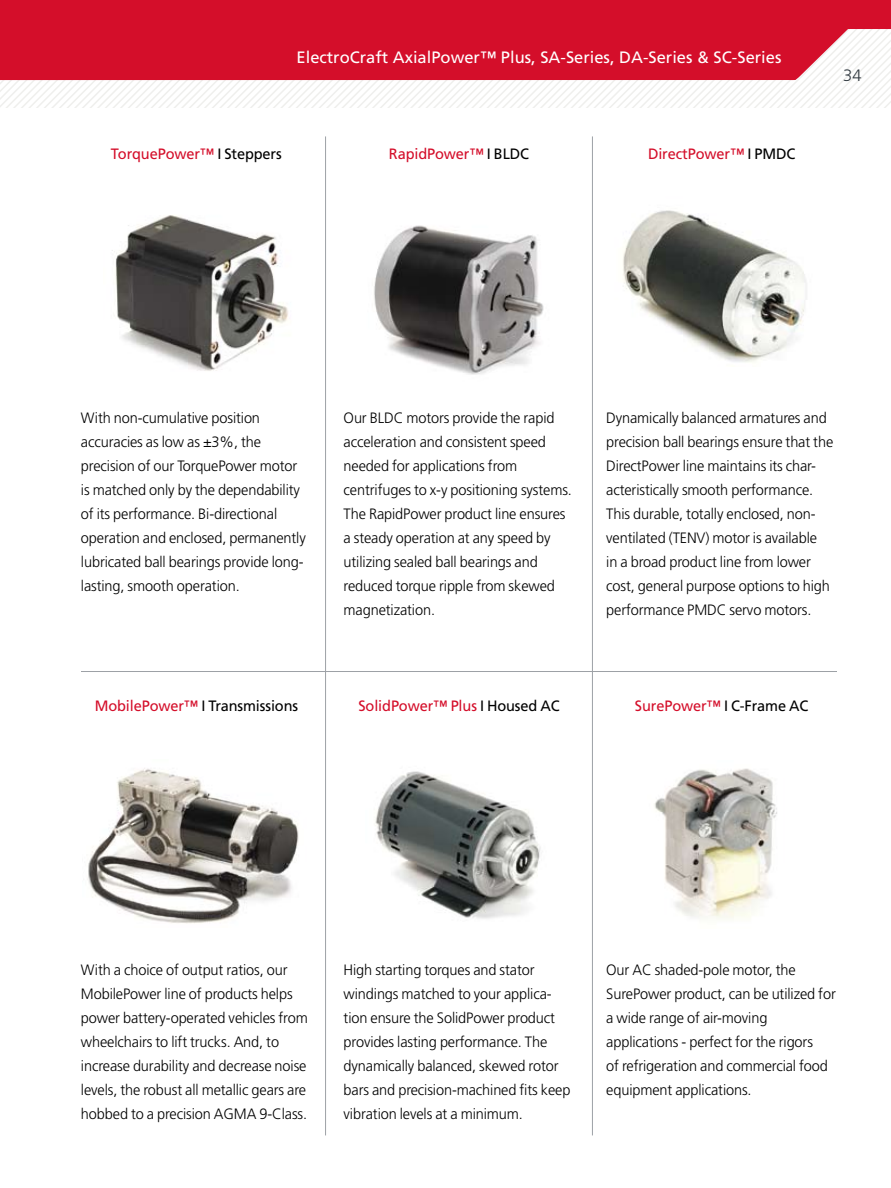
<style>
.page{position:relative;width:891px;height:1188px;background:#fff}
.page>*{position:absolute;margin:0;border:0;box-sizing:border-box;transform-origin:0 0}
.t1{font:16.5px "Frutiger LT Std";color:#fff}
.t2{font:300 16.5px "Frutiger LT Std";color:#313940}
.t3{font:300 15px/24px "Frutiger LT Std";letter-spacing:-.01em;color:#000}
.t4{font:15px "Frutiger LT Std";letter-spacing:-.01em;color:#d40e2a}
.t5{font:15px "Frutiger LT Std";letter-spacing:-.01em;color:#000}
.s1{color:#000}
.s2{color:#d40e2a}
</style>
<div class="page">
<svg style="left:334px;top:80px;width:556px;height:28px"></svg>
<svg style="left:0;top:80px;width:334px;height:28px"></svg>
<div style="left:0;top:0;width:890px;height:80px;background:#d40e2a"></div>
<svg style="left:890px;top:0;width:1px;height:103px"></svg>
<img style="left:374px;top:225px;width:170px;height:150px">
<img style="left:623px;top:210px;width:184px;height:152px">
<img style="left:654px;top:768px;width:123px;height:151px">
<img style="left:375px;top:771px;width:166px;height:148px">
<hr style="left:81px;top:671px;width:756px;height:1px;background:#9da1a6">
<hr style="left:325px;top:136px;width:1px;height:999px;background:#9da1a6">
<hr style="left:592px;top:136px;width:1px;height:999px;background:#9da1a6">
<img style="left:112px;top:215px;width:176px;height:156px">
<img style="left:87px;top:768px;width:212px;height:156px">
<p class="t1" style="left:297px;top:47px;width:486px">ElectroCraft AxialPower™ Plus, SA-Series, DA-Series &amp; SC-Series</p>
<p class="t4" style="left:111px;top:145px;width:172px">TorquePower™ <span class="s1">I Steppers</span></p>
<p class="t4" style="left:389px;top:145px;width:142px">RapidPower™ <span class="s1">I BLDC</span></p>
<p class="t4" style="left:648px;top:145px;width:149px">DirectPower™ <span class="s1">I PMDC</span></p>
<p class="t2" style="left:843px;top:66px;width:20px">34</p>
<p class="t3" style="left:81px;top:406px;width:226px">With non-cumulative position accuracies as low as ±3%, the precision of our TorquePower motor is matched only by the dependability of its performance. Bi-directional operation and enclosed, permanently lubricated ball bearings provide long&shy;lasting, smooth operation.</p>
<p class="t5" style="left:95px;top:697px;width:205px"><span class="s2">MobilePower™</span> I Transmissions</p>
<p class="t3" style="left:344px;top:406px;width:230px">Our BLDC motors provide the rapid acceleration and consistent speed needed for applications from centrifuges to x-y positioning systems.<br>The RapidPower product line ensures a steady operation at any speed by utilizing sealed ball bearings and reduced torque ripple from skewed magnetization.</p>
<p class="t4" style="left:358px;top:697px;width:203px">SolidPower™ Plus <span class="s1">I Housed AC</span></p>
<p class="t3" style="left:606px;top:406px;width:229px">Dynamically balanced armatures and precision ball bearings ensure that the DirectPower line maintains its char&shy;acteristically smooth performance.<br>This durable, totally enclosed, non&shy;ventilated (TENV) motor is available<br>in a broad product line from lower cost, general purpose options to high performance PMDC servo motors.</p>
<p class="t4" style="left:635px;top:697px;width:175px">SurePower™ <span class="s1">I C-Frame AC</span></p>
<p class="t3" style="left:81px;top:958px;width:228px">With a choice of output ratios, our MobilePower line of products helps power battery-operated vehicles from wheelchairs to lift trucks. And, to increase durability and decrease noise levels, the robust all metallic gears are hobbed to a precision AGMA 9-Class.</p>
<p class="t3" style="left:344px;top:958px;width:228px">High starting torques and stator windings matched to your applica&shy;tion ensure the SolidPower product provides lasting performance. The dynamically balanced, skewed rotor bars and precision-machined fits keep vibration levels at a minimum.</p>
<p class="t3" style="left:606px;top:958px;width:231px">Our AC shaded-pole motor, the<br>SurePower product, can be utilized for a wide range of air-moving applications - perfect for the rigors<br>of refrigeration and commercial food equipment applications.</p>
</div>
